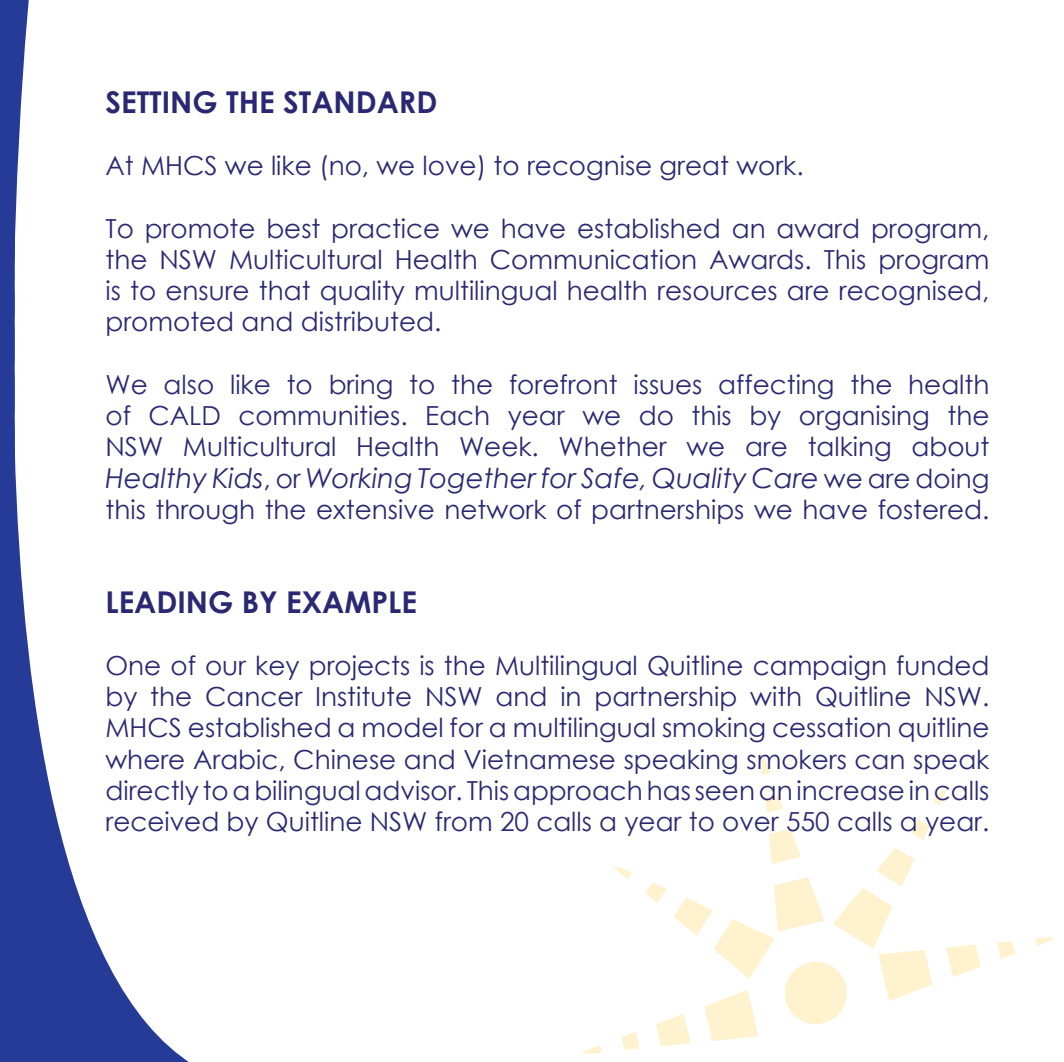
<style>
.page{position:relative;width:1064px;height:1062px;background:#fff}
.page>*{position:absolute;margin:0;border:0;box-sizing:border-box;transform-origin:0 0}
.t1{font:700 30px "Century Gothic";color:#2a2872}
.t2{font:italic 27.5px "Century Gothic";color:#2a2872}
.t3{font:26.25px/31.2px "Century Gothic";color:#2a2872;text-align:justify}
.s1{font-style:normal;font-size:26.25px}
.s2{font-size:26.25px}
</style>
<div class="page">
<svg style="left:582px;top:1045px;width:20px;height:9px"></svg>
<svg style="left:933px;top:787px;width:14px;height:19px"></svg>
<svg style="left:765px;top:795px;width:18px;height:18px"></svg>
<svg style="left:762px;top:755px;width:8px;height:20px"></svg>
<svg style="left:613px;top:819px;width:319px;height:231px"></svg>
<svg style="left:946px;top:945px;width:35px;height:32px"></svg>
<svg style="left:997px;top:941px;width:18px;height:18px"></svg>
<svg style="left:1035px;top:937px;width:20px;height:9px"></svg>
<svg style="left:0;top:0;width:189px;height:1062px"></svg>
<p class="t1" style="left:105px;top:79px;width:333px">SETTING THE STANDARD</p>
<p class="t3" style="left:105px;top:149px;width:700px">At MHCS we like (no, we love) to recognise great work.</p>
<p class="t3" style="left:105px;top:212px;width:885px">To promote best practice we have established an award program, the NSW Multicultural Health Communication Awards. This program is to ensure that quality multilingual health resources are recognised, promoted and distributed.</p>
<p class="t3" style="left:105px;top:368px;width:885px">We also like to bring to the forefront issues affecting the health of CALD communities. Each year we do this by organising the NSW Multicultural Health Week. Whether we are talking about</p>
<p class="t2" style="left:105px;top:458px;width:885px">Healthy Kids<span class="s1">, or</span> Working Together for Safe<span class="s2">,</span> Quality Care <span class="s1">we are doing</span></p>
<p class="t3" style="left:105px;top:493px;width:885px">this through the extensive network of partnerships we have fostered.</p>
<p class="t1" style="left:105px;top:579px;width:313px">LEADING BY EXAMPLE</p>
<p class="t3" style="left:105px;top:649px;width:885px">One of our key projects is the Multilingual Quitline campaign funded by the Cancer Institute NSW and in partnership with Quitline NSW.<br>MHCS established a model for a multilingual smoking cessation quitline where Arabic, Chinese and Vietnamese speaking smokers can speak directly to a bilingual advisor. This approach has seen an increase in calls received by Quitline NSW from 20 calls a year to over 550 calls a year.</p>
</div>
